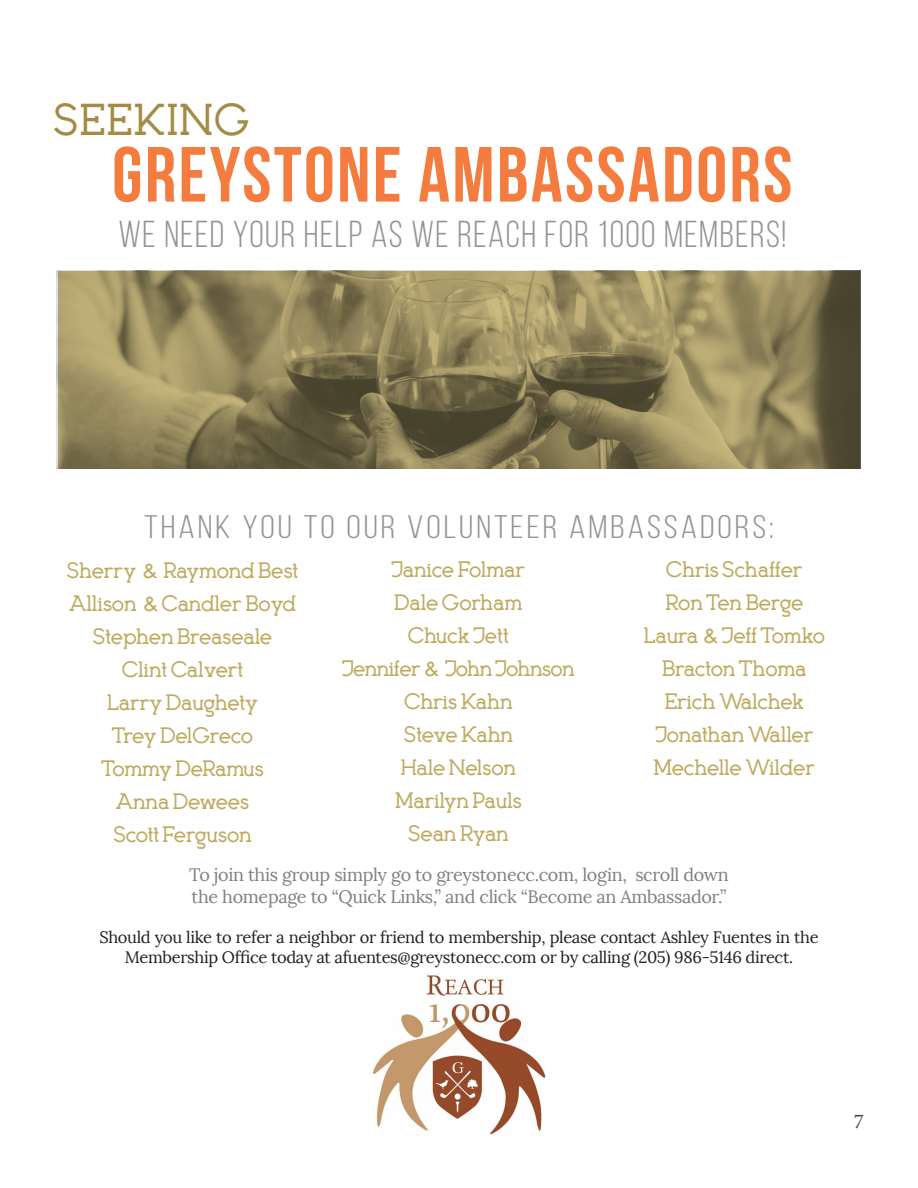
<style>
.page{position:relative;width:918px;height:1188px;background:#fff}
.page>*{position:absolute;margin:0;border:0;box-sizing:border-box;transform-origin:0 0}
.t1{font:78px "Bebas Neue";letter-spacing:.03em;color:#f37c3e}
.t2{font:45px "Kingsmen";letter-spacing:.04em;color:#a48b46}
.t3{font:37.5px "Bebas Neue";letter-spacing:.04em;color:#919396}
.t4{font:32.7px "Bebas Neue";letter-spacing:.08em;color:#919396;scale:1.15 1}
.t5{font:22.5px "Kingsmen";color:#bfaa60}
.t6{font:22.5px "Kingsmen";letter-spacing:-.02em;color:#bfaa60}
.t7{font:22.5px "Kingsmen";letter-spacing:-.025em;color:#bfaa60}
.t8{font:21px "Minion Pro";color:#464649}
.t9{font:18px/21.6px "Lora";letter-spacing:-.02em;color:#7e8083}
.t10{font:16.5px/19.8px "Lora";letter-spacing:-.02em;color:#231f20;text-align:center}
.s1{font-family:"Tw Cen"}
</style>
<div class="page">
<img style="left:373px;top:975px;width:172px;height:160px">
<svg style="left:58px;top:271px;width:802px;height:198px;background:#8b8057"></svg>
<p class="t2" style="left:54px;top:92px;width:198px">SEEKING</p>
<p class="t1" style="left:112px;top:132px;width:682px">GREYSTONE AMBASSADORS</p>
<p class="t3" style="left:119px;top:214px;width:669px">WE NEED YOUR HELP AS WE REACH FOR 1000 MEMBERS!</p>
<p class="t4" style="left:144px;top:510px;width:549px">THANK YOU TO OUR VOLUNTEER AMBASSADORS:</p>
<p class="t5" style="left:67px;top:557px;width:233px">Sherry <span class="s1">&amp;</span> Raymond Best</p>
<p class="t5" style="left:69px;top:590px;width:229px">Allison <span class="s1">&amp;</span> Candler Boyd</p>
<p class="t5" style="left:93px;top:623px;width:181px">Stephen Breaseale</p>
<p class="t5" style="left:122px;top:656px;width:123px">Clint Calvert</p>
<p class="t5" style="left:108px;top:689px;width:152px">Larry Daughety</p>
<p class="t7" style="left:112px;top:722px;width:143px">Trey DelGreco</p>
<p class="t5" style="left:102px;top:755px;width:164px">Tommy DeRamus</p>
<p class="t5" style="left:116px;top:788px;width:135px">Anna Dewees</p>
<p class="t5" style="left:114px;top:821px;width:140px">Scott Ferguson</p>
<p class="t5" style="left:392px;top:556px;width:136px">Janice Folmar</p>
<p class="t5" style="left:395px;top:589px;width:130px">Dale Gorham</p>
<p class="t5" style="left:409px;top:622px;width:102px">Chuck Jet t</p>
<p class="t6" style="left:343px;top:655px;width:234px">Jennifer <span class="s1">&amp;</span> John Johnson</p>
<p class="t5" style="left:405px;top:688px;width:110px">Chris Kahn</p>
<p class="t5" style="left:404px;top:721px;width:111px">Steve Kahn</p>
<p class="t5" style="left:401px;top:754px;width:117px">Hale Nelson</p>
<p class="t5" style="left:396px;top:787px;width:128px">Marilyn Pauls</p>
<p class="t5" style="left:409px;top:820px;width:102px">Sean Ryan</p>
<p class="t5" style="left:667px;top:556px;width:138px">Chris Schaf fer</p>
<p class="t5" style="left:666px;top:589px;width:139px">Ron Ten Berge</p>
<p class="t5" style="left:644px;top:622px;width:183px">Laura <span class="s1">&amp;</span> Jef f Tomko</p>
<p class="t5" style="left:663px;top:655px;width:146px">Bracton Thoma</p>
<p class="t5" style="left:665px;top:688px;width:141px">Erich Walchek</p>
<p class="t5" style="left:656px;top:721px;width:160px">Jonathan Waller</p>
<p class="t5" style="left:654px;top:754px;width:163px">Mechelle Wilder</p>
<p class="t9" style="left:189px;top:864px;width:541px">To join this group simply go to greystonecc.com, login, scroll down the homepage to “Quick Links,” and click “Become an Ambassador.”</p>
<p class="t10" style="left:99px;top:928px;width:721px">Should you like to refer a neighbor or friend to membership, please contact Ashley Fuentes in the<br>Membership Office today at afuentes@greystonecc.com or by calling (205) 986-5146 direct.</p>
<p class="t8" style="left:854px;top:1107px;width:12px">7</p>
</div>
